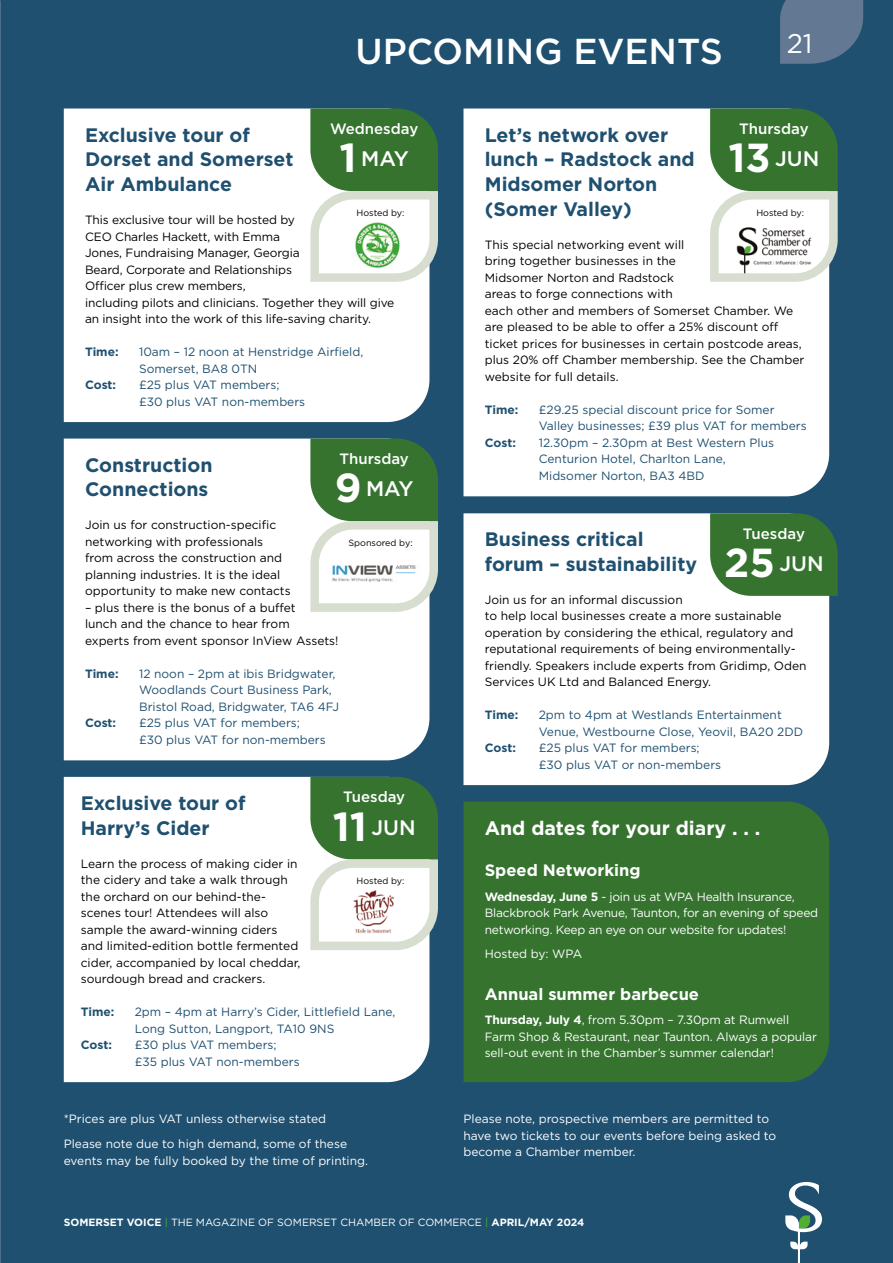
<style>
.page{position:relative;width:893px;height:1263px;background:#1f5070}
.page>*{position:absolute;margin:0;border:0;box-sizing:border-box;transform-origin:0 0}
.t1{font:500 36px "Gotham";color:#fff}
.t2{font:27px "Gotham";color:#fff}
.Event_Day_of_week{font:500 21px "Gotham";color:#fff}
.Sub_bold_copy{font:700 19.5px/24.8px "Gotham";color:#1f5070}
.Sub_bold_copy-2{font:700 19.5px "Gotham";color:#fff}
.Sub_bold_copy-3{font:700 16.5px "Gotham";color:#fff}
.Event_Day_of_week-2{font:500 15px "Gotham";color:#fff}
.Sub_bold_copy-4{font:12px/16.5px "Gotham";color:#000}
.Upcoming_Events_Specs{font:12px/16.5px "Gotham";color:#1f5070}
.Sub_bold_copy-5{font:12px/16.5px "Gotham";letter-spacing:-.02em;color:#fff}
.Main_text{font:12px/16.5px "Gotham";color:#fff}
.Upcoming_Events_Specs-2{font:700 12px "Gotham";letter-spacing:-.005em;color:#1f5070}
.Pagination{font:10.5px "Gotham";color:#fff}
.Event_sponsored_by{font:9px "Gotham";color:#000}
.s1{font-weight:700;font-size:40.5px}
.s2{font-weight:700}
.s3{color:#52ae32}
</style>
<div class="page">
<svg style="left:780px;top:0;width:83px;height:64px"></svg>
<svg style="left:0;top:0;width:1px;height:1263px"></svg>
<svg style="left:785px;top:1182px;width:37px;height:81px"></svg>
<div style="left:64px;top:109px;width:365px;height:313px;background:#fff"></div>
<div style="left:463px;top:109px;width:366px;height:387px;background:#fff"></div>
<svg style="left:706px;top:109px;width:132px;height:177px"></svg>
<div style="left:64px;top:439px;width:365px;height:321px;background:#fff"></div>
<svg style="left:306px;top:439px;width:132px;height:177px"></svg>
<div style="left:463px;top:513px;width:366px;height:272px;background:#fff"></div>
<svg style="left:710px;top:513px;width:128px;height:83px"></svg>
<div style="left:64px;top:777px;width:365px;height:305px;background:#fff"></div>
<svg style="left:306px;top:777px;width:132px;height:177px"></svg>
<div style="left:463px;top:802px;width:366px;height:280px;background:#35732f"></div>
<svg style="left:306px;top:109px;width:132px;height:177px"></svg>
<h1 class="t1" style="left:355px;top:27px;width:369px">UPCOMING EVENTS</h1>
<h2 class="t2" style="left:787px;top:27px;width:27px">21</h2>
<p class="Event_Day_of_week-2" style="left:330px;top:119px;width:90px">Wednesday</p>
<p class="Event_Day_of_week-2" style="left:739px;top:119px;width:71px">Thursday</p>
<p class="Sub_bold_copy" style="left:85px;top:122px;width:210px">Exclusive tour of<br>Dorset and Somerset<br>Air Ambulance</p>
<p class="Sub_bold_copy-4" style="left:85px;top:211px;width:311px">This exclusive tour will be hosted by<br>CEO Charles Hackett, with Emma<br>Jones, Fundraising Manager, Georgia<br>Beard, Corporate and Relationships<br>Officer plus crew members,<br>including pilots and clinicians. Together they will give an insight into the work of this life-saving charity.</p>
<p class="Upcoming_Events_Specs-2" style="left:85px;top:344px;width:35px">Time:</p>
<p class="Upcoming_Events_Specs" style="left:139px;top:343px;width:226px">10am – 12 noon at Henstridge Airfield,<br>Somerset, BA8 0TN</p>
<p class="Upcoming_Events_Specs-2" style="left:85px;top:377px;width:33px">Cost:</p>
<p class="Upcoming_Events_Specs" style="left:139px;top:376px;width:168px">£25 plus VAT members; £30 plus VAT non-members</p>
<p class="Sub_bold_copy" style="left:485px;top:122px;width:211px">Let’s network over lunch – Radstock and<br>Midsomer Norton (Somer Valley)</p>
<p class="Sub_bold_copy-4" style="left:485px;top:236px;width:321px">This special networking event will<br>bring together businesses in the<br>Midsomer Norton and Radstock<br>areas to forge connections with<br>each other and members of Somerset Chamber. We are pleased to be able to offer a 25% discount off ticket prices for businesses in certain postcode areas, plus 20% off Chamber membership. See the Chamber website for full details.</p>
<p class="Upcoming_Events_Specs-2" style="left:485px;top:402px;width:35px">Time:</p>
<p class="Upcoming_Events_Specs" style="left:539px;top:401px;width:269px">£29.25 special discount price for Somer<br>Valley businesses; £39 plus VAT for members</p>
<p class="Upcoming_Events_Specs-2" style="left:485px;top:435px;width:33px">Cost:</p>
<p class="Upcoming_Events_Specs" style="left:539px;top:434px;width:237px">12.30pm – 2.30pm at Best Western Plus<br>Centurion Hotel, Charlton Lane,<br>Midsomer Norton, BA3 4BD</p>
<p class="Event_Day_of_week" style="left:340px;top:145px;width:71px"><span class="s1">1</span> MAY</p>
<p class="Event_Day_of_week" style="left:728px;top:145px;width:92px"><span class="s1">13</span> JUN</p>
<p class="Event_sponsored_by" style="left:357px;top:207px;width:49px">Hosted by:</p>
<p class="Event_sponsored_by" style="left:756px;top:207px;width:49px">Hosted by:</p>
<p class="Event_Day_of_week-2" style="left:339px;top:449px;width:71px">Thursday</p>
<p class="Sub_bold_copy" style="left:85px;top:452px;width:129px">Construction<br>Connections</p>
<p class="Sub_bold_copy-4" style="left:85px;top:517px;width:207px">Join us for construction-specific networking with professionals from across the construction and planning industries. It is the ideal opportunity to make new contacts</p>
<p class="Sub_bold_copy-4" style="left:85px;top:599px;width:255px">– plus there is the bonus of a buffet<br>lunch and the chance to hear from<br>experts from event sponsor InView Assets!</p>
<p class="Upcoming_Events_Specs-2" style="left:85px;top:666px;width:35px">Time:</p>
<p class="Upcoming_Events_Specs" style="left:139px;top:665px;width:201px">12 noon – 2pm at ibis Bridgwater,<br>Woodlands Court Business Park,<br>Bristol Road, Bridgwater, TA6 4FJ</p>
<p class="Upcoming_Events_Specs-2" style="left:85px;top:715px;width:33px">Cost:</p>
<p class="Upcoming_Events_Specs" style="left:139px;top:715px;width:188px">£25 plus VAT for members; £30 plus VAT for non-members</p>
<p class="Event_Day_of_week" style="left:335px;top:475px;width:80px"><span class="s1">9</span> MAY</p>
<p class="Event_Day_of_week-2" style="left:743px;top:524px;width:64px">Tuesday</p>
<p class="Sub_bold_copy" style="left:485px;top:526px;width:214px">Business critical forum – sustainability</p>
<p class="Sub_bold_copy-4" style="left:485px;top:591px;width:323px">Join us for an informal discussion<br>to help local businesses create a more sustainable operation by considering the ethical, regulatory and reputational requirements of being environmentally&shy;friendly. Speakers include experts from Gridimp, Oden Services UK Ltd and Balanced Energy.</p>
<p class="Upcoming_Events_Specs-2" style="left:485px;top:707px;width:35px">Time:</p>
<p class="Upcoming_Events_Specs" style="left:539px;top:706px;width:266px">2pm to 4pm at Westlands Entertainment<br>Venue, Westbourne Close, Yeovil, BA20 2DD</p>
<p class="Upcoming_Events_Specs-2" style="left:485px;top:740px;width:33px">Cost:</p>
<p class="Upcoming_Events_Specs" style="left:539px;top:739px;width:184px">£25 plus VAT for members; £30 plus VAT or non-members</p>
<p class="Event_sponsored_by" style="left:348px;top:537px;width:66px">Sponsored by:</p>
<p class="Event_Day_of_week" style="left:724px;top:550px;width:101px"><span class="s1">25</span> JUN</p>
<p class="Event_Day_of_week-2" style="left:343px;top:787px;width:64px">Tuesday</p>
<p class="Sub_bold_copy" style="left:81px;top:790px;width:166px">Exclusive tour of<br>Harry’s Cider</p>
<p class="Sub_bold_copy-4" style="left:81px;top:855px;width:221px">Learn the process of making cider in the cidery and take a walk through the orchard on our behind-the&shy;scenes tour! Attendees will also sample the award-winning ciders and limited-edition bottle fermented cider, accompanied by local cheddar, sourdough bread and crackers.</p>
<p class="Upcoming_Events_Specs-2" style="left:81px;top:1004px;width:35px">Time:</p>
<p class="Upcoming_Events_Specs" style="left:135px;top:1003px;width:262px">2pm – 4pm at Harry’s Cider, Littlefield Lane,<br>Long Sutton, Langport, TA10 9NS</p>
<p class="Upcoming_Events_Specs-2" style="left:81px;top:1037px;width:33px">Cost:</p>
<p class="Upcoming_Events_Specs" style="left:135px;top:1036px;width:166px">£30 plus VAT members; £35 plus VAT non-members</p>
<p class="Event_Day_of_week" style="left:333px;top:813px;width:84px"><span class="s1">11</span> JUN</p>
<p class="Event_sponsored_by" style="left:357px;top:875px;width:49px">Hosted by:</p>
<p class="Main_text" style="left:64px;top:1111px;width:264px">*Prices are plus VAT unless otherwise stated</p>
<p class="Main_text" style="left:64px;top:1135px;width:306px">Please note due to high demand, some of these events may be fully booked by the time of printing.</p>
<p class="Sub_bold_copy-2" style="left:485px;top:815px;width:277px">And dates for your diary . . .</p>
<p class="Sub_bold_copy-3" style="left:485px;top:859px;width:157px">Speed Networking</p>
<p class="Sub_bold_copy-5" style="left:485px;top:888px;width:335px"><span class="s2">Wednesday, June 5</span> - join us at WPA Health Insurance,<br>Blackbrook Park Avenue, Taunton, for an evening of speed networking. Keep an eye on our website for updates!</p>
<p class="Sub_bold_copy-5" style="left:485px;top:946px;width:99px">Hosted by: WPA</p>
<p class="Sub_bold_copy-3" style="left:485px;top:983px;width:216px">Annual summer barbecue</p>
<p class="Sub_bold_copy-5" style="left:485px;top:1012px;width:334px"><span class="s2">Thursday, July 4</span>, from 5.30pm – 7.30pm at Rumwell<br>Farm Shop &amp; Restaurant, near Taunton. Always a popular sell-out event in the Chamber’s summer calendar!</p>
<p class="Main_text" style="left:463px;top:1111px;width:314px">Please note, prospective members are permitted to have two tickets to our events before being asked to become a Chamber member.</p>
<p class="Pagination" style="left:64px;top:1215px;width:522px"><span class="s2">SOMERSET VOICE</span> <span class="s3">|</span> THE MAGAZINE OF SOMERSET CHAMBER OF COMMERCE <span class="s3">|</span> <span class="s2">APRIL/MAY 2024</span></p>
</div>
